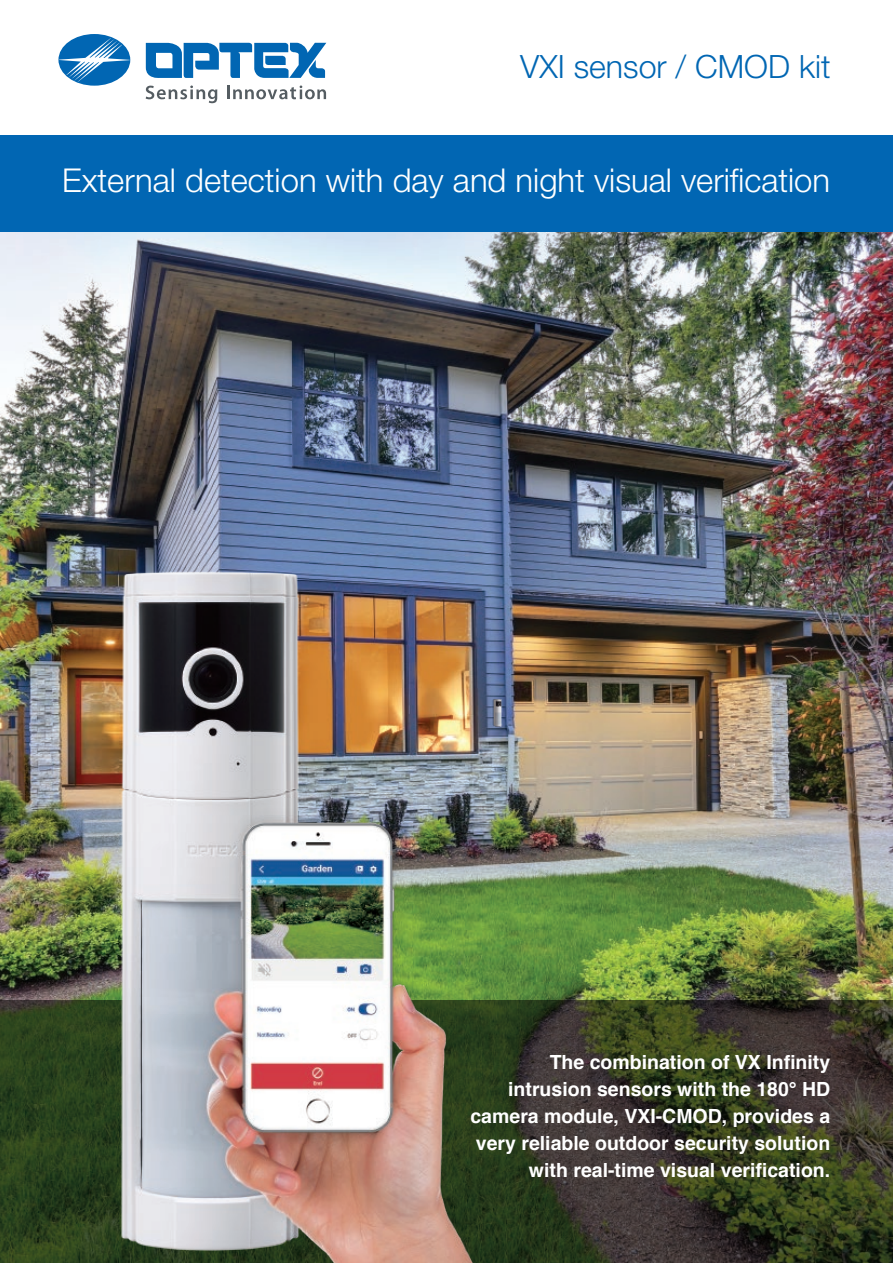
<style>
.page{position:relative;width:893px;height:1263px;background:#fff}
.page>*{position:absolute;margin:0;border:0;box-sizing:border-box;transform-origin:0 0}
.t1{font:300 32.85px "Helvetica Neue";color:#fff}
.t2{font:300 32.1px "Helvetica Neue";color:#0166b3}
.t3{font:700 19.5px/27px "Helvetica";color:#fff;text-align:right}
</style>
<div class="page">
<img style="left:0;top:232px;width:893px;height:768px">
<svg style="left:0;top:1000px;width:893px;height:263px;background:#343a24"></svg>
<svg style="left:146px;top:86px;width:71px;height:17px"></svg>
<svg style="left:227px;top:86px;width:99px;height:13px"></svg>
<div style="left:58px;top:34px;width:72px;height:52px;background:#0166b3;border-radius:50%"></div>
<svg style="left:59px;top:38px;width:71px;height:44px"></svg>
<svg style="left:146px;top:43px;width:180px;height:35px"></svg>
<div style="left:0;top:135px;width:893px;height:97px;background:#0166b3"></div>
<img style="left:74px;top:522px;width:408px;height:741px">
<img style="left:485px;top:698px;width:21px;height:41px">
<h2 class="t2" style="left:520px;top:41px;width:312px">VXI sensor / CMOD kit</h2>
<h1 class="t1" style="left:62px;top:154px;width:769px">External detection with day and night visual verification</h1>
<p class="t3" style="left:470px;top:1049px;width:361px">The combination of VX Infinity intrusion sensors with the 180° HD camera module, VXI-CMOD, provides a very reliable outdoor security solution with real-time visual verification.</p>
</div>
